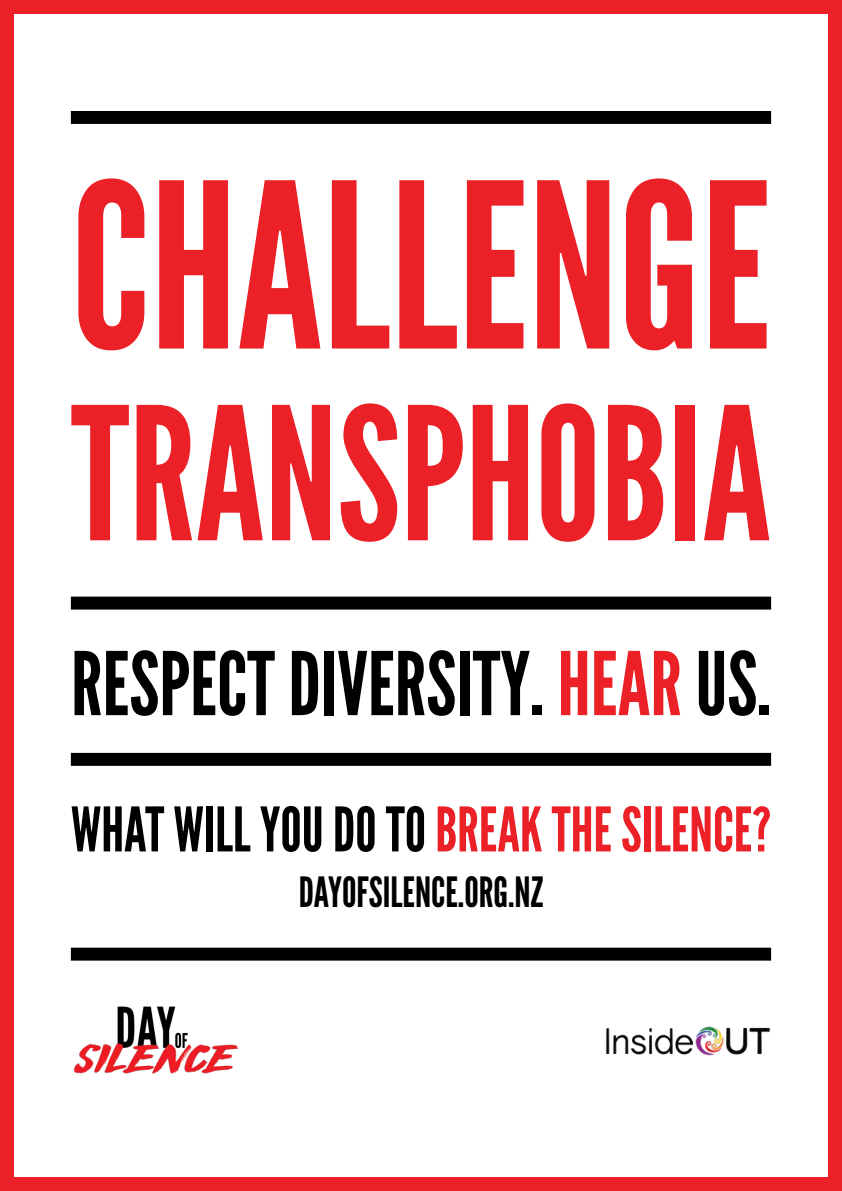
<style>
.page{position:relative;width:842px;height:1191px;background:#fff}
.page>*{position:absolute;margin:0;border:0;box-sizing:border-box;transform-origin:0 0}
.t1{font:228.9px "League Gothic";color:#ec2027}
.t2{font:184.2px "League Gothic";color:#ec2027}
.t3{font:87.4px "League Gothic";color:#000}
.t4{font:61.2px "League Gothic";color:#ec2027}
.t5{font:41.6px "League Gothic";color:#000}
.s1{color:#ec2027}
.s2{color:#000}
</style>
<div class="page">
<div style="left:71px;top:111px;width:700px;height:13px;background:#000"></div>
<div style="left:71px;top:596px;width:700px;height:13px;background:#000"></div>
<div style="left:71px;top:753px;width:700px;height:13px;background:#000"></div>
<div style="left:71px;top:947px;width:700px;height:13px;background:#000"></div>
<img style="left:73px;top:1006px;width:165px;height:68px">
<img style="left:605px;top:1026px;width:166px;height:30px">
<div style="left:828px;top:0;width:14px;height:1191px;background:#ec2027"></div>
<div style="left:0;top:0;width:13px;height:1191px;background:#ec2027"></div>
<div style="left:0;top:0;width:842px;height:13px;background:#ec2027"></div>
<div style="left:0;top:1177px;width:842px;height:14px;background:#ec2027"></div>
<h1 class="t1" style="left:71px;top:130px;width:702px">CHALLENGE</h1>
<h2 class="t2" style="left:71px;top:365px;width:702px">TRANSPHOBIA</h2>
<h3 class="t3" style="left:71px;top:632px;width:702px">RESPECT DIVERSITY. <span class="s1">HEAR</span> US.</h3>
<p class="t4" style="left:71px;top:793px;width:702px"><span class="s2">WHAT WILL YOU DO TO</span> BREAK THE SILENCE?</p>
<p class="t5" style="left:299px;top:867px;width:246px">DAYOFSILENCE.ORG.NZ</p>
</div>
